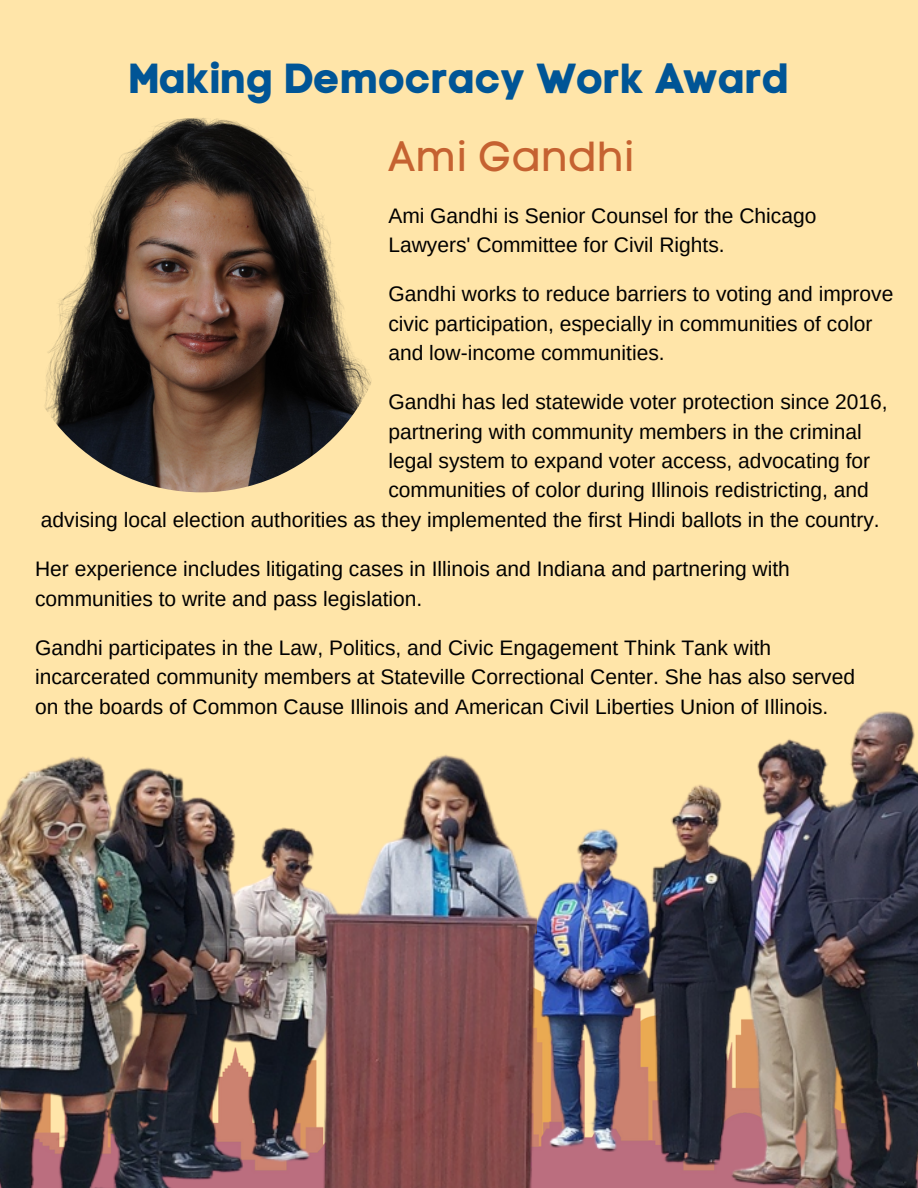
<style>
.page{position:relative;width:918px;height:1188px;background:#ffe5a9}
.page>*{position:absolute;margin:0;border:0;box-sizing:border-box;transform-origin:0 0}
.t1{font:42px "Code Pro Bold LC";color:#005596}
.t2{font:42px "Code Pro Normal LC";color:#c56231}
.t3{font:21px/29.2px "Arimo";color:#000}
</style>
<div class="page">
<img style="left:14px;top:118px;width:374px;height:374px;border-radius:50%">
<img style="left:536px;top:711px;width:382px;height:477px">
<img style="left:0;top:756px;width:319px;height:432px">
<img style="left:319px;top:755px;width:217px;height:433px">
<p class="t1" style="left:128px;top:54px;width:663px">Making Democracy Work Award</p>
<p class="t2" style="left:388px;top:131px;width:248px">Ami Gandhi</p>
<p class="t3" style="left:388px;top:201px;width:430px">Ami Gandhi is Senior Counsel for the Chicago<br>Lawyers' Committee for Civil Rights.</p>
<p class="t3" style="left:388px;top:280px;width:507px">Gandhi works to reduce barriers to voting and improve civic participation, especially in communities of color and low-income communities.</p>
<p class="t3" style="left:388px;top:388px;width:501px">Gandhi has led statewide voter protection since 2016, partnering with community members in the criminal legal system to expand voter access, advocating for communities of color during Illinois redistricting, and</p>
<p class="t3" style="left:41px;top:505px;width:840px">advising local election authorities as they implemented the first Hindi ballots in the country.</p>
<p class="t3" style="left:35px;top:554px;width:756px">Her experience includes litigating cases in Illinois and Indiana and partnering with communities to write and pass legislation.</p>
<p class="t3" style="left:35px;top:633px;width:822px">Gandhi participates in the Law, Politics, and Civic Engagement Think Tank with incarcerated community members at Stateville Correctional Center. She has also served on the boards of Common Cause Illinois and American Civil Liberties Union of Illinois.</p>
</div>
